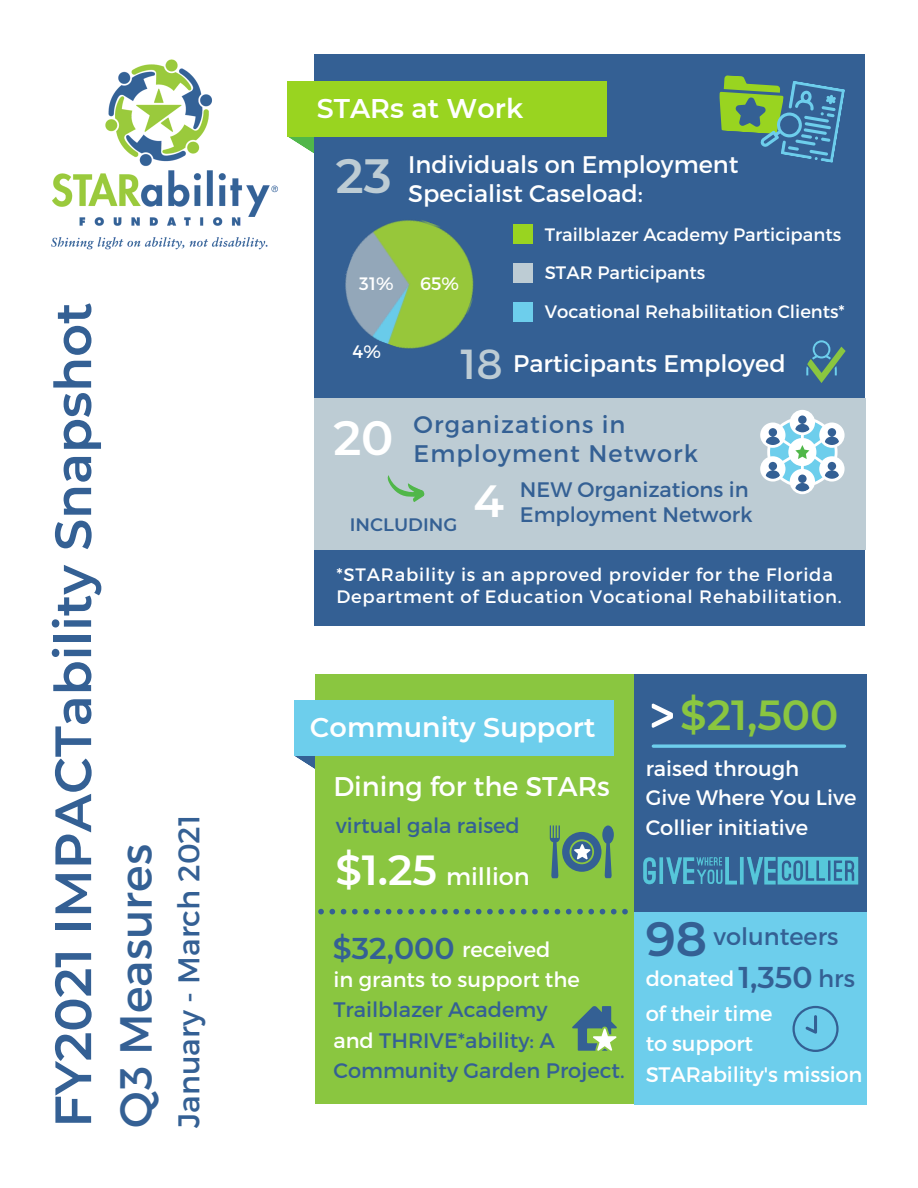
<style>
.page{position:relative;width:918px;height:1188px;background:#fff}
.page>*{position:absolute;margin:0;border:0;box-sizing:border-box;transform-origin:0 0}
.t1{font:600 51px "Montserrat";color:#346094}
.t2{font:600 48px "Montserrat";color:#bdccd4}
.t3{font:600 48px "Montserrat";color:#fff}
.t4{font:600 48px "Montserrat";color:#346094}
.t5{font:45px "Montserrat";color:#346094}
.t6{font:600 45px "Montserrat";color:#fff}
.t7{font:600 42px "Montserrat";color:#8ac640}
.t8{font:600 42px "Montserrat";color:#fff}
.t9{font:42px "Montserrat";color:#bdccd4}
.t10{font:30px "Montserrat";color:#346094}
.t11{font:600 30px "Montserrat";color:#346094}
.t12{font:600 27px "Montserrat";color:#fff}
.t13{font:27px "Montserrat";color:#fff}
.t14{font:24px/29.2px "Montserrat";color:#fff}
.t15{font:24px/29.2px "Montserrat";letter-spacing:.045em;color:#346094}
.t16{font:24px "Montserrat";color:#346094}
.t17{font:21px/30.3px "Montserrat";color:#fff}
.t18{font:21px/30.3px "Montserrat";color:#346094}
.t19{font:18px/22.5px "Montserrat";letter-spacing:.045em;color:#fff}
.t20{font:18px "Montserrat";color:#fff}
.t21{font:600 18px "Montserrat";color:#346094}
.s1{color:#346094}
.s2{color:#fff}
</style>
<div class="page">
<svg style="left:302px;top:136px;width:12px;height:17px"></svg>
<div style="left:314px;top:54px;width:550px;height:572px;background:#346094"></div>
<img style="left:345px;top:220px;width:129px;height:129px">
<div style="left:314px;top:398px;width:551px;height:152px;background:#bdccd4"></div>
<svg style="left:294px;top:723px;width:22px;height:57px"></svg>
<div style="left:316px;top:674px;width:550px;height:430px;background:#8ac640"></div>
<div style="left:634px;top:908px;width:233px;height:197px;background:#6dceec"></div>
<div style="left:634px;top:674px;width:233px;height:238px;background:#346094"></div>
<div style="left:295px;top:701px;width:319px;height:55px;background:#6dceec"></div>
<img style="left:51px;top:59px;width:251px;height:191px">
<div style="left:513px;top:225px;width:19px;height:19px;background:#99d420"></div>
<div style="left:513px;top:263px;width:19px;height:20px;background:#bdccd4"></div>
<svg style="left:719px;top:75px;width:126px;height:88px"></svg>
<div style="left:287px;top:81px;width:320px;height:55px;background:#99d420"></div>
<div style="left:513px;top:302px;width:19px;height:19px;background:#6dceec"></div>
<svg style="left:806px;top:340px;width:40px;height:43px"></svg>
<svg style="left:387px;top:475px;width:38px;height:27px"></svg>
<svg style="left:760px;top:410px;width:85px;height:84px"></svg>
<svg style="left:652px;top:703px;width:21px;height:25px"></svg>
<svg style="left:318px;top:909px;width:310px;height:5px"></svg>
<img style="left:643px;top:856px;width:216px;height:29px">
<svg style="left:550px;top:825px;width:64px;height:53px"></svg>
<svg style="left:653px;top:744px;width:192px;height:4px"></svg>
<svg style="left:792px;top:1006px;width:47px;height:46px"></svg>
<svg style="left:572px;top:1006px;width:45px;height:45px"></svg>
<p class="t1" style="left:42px;top:1128px;width:827px;rotate:-90deg">FY2021 IMPACTability Snapshot</p>
<p class="t5" style="left:107px;top:1128px;width:285px;rotate:-90deg">Q3 Measures</p>
<p class="t10" style="left:169px;top:1128px;width:315px;rotate:-90deg">January - March 2021</p>
<p class="t12" style="left:317px;top:92px;width:208px">STARs at Work</p>
<p class="t14" style="left:408px;top:148px;width:332px">Individuals on Employment<br>Specialist Caseload:</p>
<p class="t20" style="left:545px;top:223px;width:298px">Trailblazer Academy Participants</p>
<p class="t20" style="left:545px;top:261px;width:162px">STAR Participants</p>
<p class="t20" style="left:545px;top:300px;width:302px">Vocational Rehabilitation Clients*</p>
<p class="t2" style="left:336px;top:147px;width:57px">23</p>
<p class="t19" style="left:359px;top:272px;width:36px">31%</p>
<p class="t19" style="left:420px;top:272px;width:40px">65%</p>
<p class="t19" style="left:353px;top:339px;width:30px">4%</p>
<p class="t9" style="left:460px;top:336px;width:44px">18</p>
<p class="t14" style="left:513px;top:348px;width:274px">Participants Employed</p>
<p class="t15" style="left:414px;top:409px;width:286px">Organizations in<br>Employment Network</p>
<p class="t18" style="left:520px;top:475px;width:234px;line-height:25.8px">NEW Organizations in<br>Employment Network</p>
<p class="t3" style="left:333px;top:409px;width:62px">20</p>
<p class="t6" style="left:473px;top:473px;width:32px">4</p>
<p class="t21" style="left:350px;top:514px;width:109px">INCLUDING</p>
<p class="t19" style="left:336px;top:562px;width:507px">*STARability is an approved provider for the Florida<br>Department of Education Vocational Rehabilitation.</p>
<p class="t12" style="left:310px;top:711px;width:287px">Community Support</p>
<p class="t13" style="left:333px;top:769px;width:278px">Dining for the STARs</p>
<p class="t18" style="left:336px;top:809px;width:186px">virtual gala raised</p>
<p class="t8" style="left:336px;top:845px;width:103px">$1.25</p>
<p class="t14" style="left:446px;top:860px;width:85px">million</p>
<p class="t11" style="left:333px;top:930px;width:123px">$32,000</p>
<p class="t17" style="left:462px;top:933px;width:90px">received</p>
<p class="t17" style="left:333px;top:963px;width:248px">in grants to support the<br><span class="s1">Trailblazer Academy</span></p>
<p class="t18" style="left:333px;top:1024px;width:293px"><span class="s2">and</span> THRIVE*ability: A<br>Community Garden Project.</p>
<p class="t7" style="left:680px;top:689px;width:160px">$21,500</p>
<p class="t17" style="left:646px;top:752px;width:155px">raised through</p>
<p class="t17" style="left:646px;top:782px;width:212px;line-height:29.2px">Give Where You Live<br>Collier initiative</p>
<p class="t4" style="left:646px;top:910px;width:63px">98</p>
<p class="t16" style="left:714px;top:921px;width:126px">volunteers</p>
<p class="t17" style="left:646px;top:963px;width:90px">donated</p>
<p class="t11" style="left:739px;top:959px;width:75px">1,350</p>
<p class="t15" style="left:818px;top:962px;width:38px">hrs</p>
<p class="t17" style="left:646px;top:997px;width:128px">of their time</p>
<p class="t17" style="left:646px;top:1027px;width:109px">to support</p>
<p class="t17" style="left:646px;top:1058px;width:218px">STARability's mission</p>
</div>
